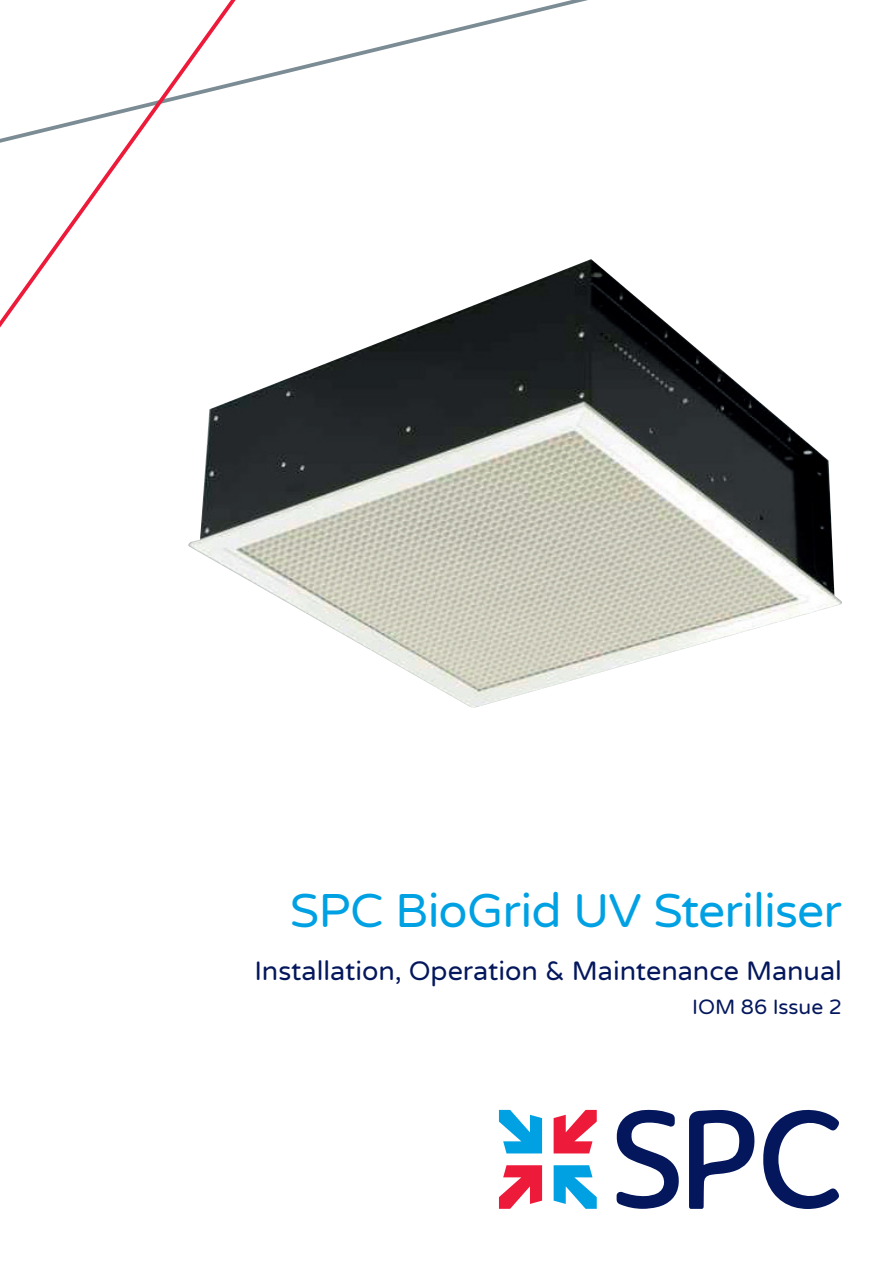
<style>
.page{position:relative;width:893px;height:1263px;background:#fff}
.page>*{position:absolute;margin:0;border:0;box-sizing:border-box;transform-origin:0 0}
.t1{font:48px "Varela Round";letter-spacing:-.02em;color:#00a1e3}
.t2{font:27px "Varela Round";color:#04175c}
.t3{font:21px "Varela Round";color:#04175c}
</style>
<div class="page">
<svg style="left:689px;top:1110px;width:66px;height:99px"></svg>
<svg style="left:616px;top:1109px;width:63px;height:100px"></svg>
<svg style="left:763px;top:1109px;width:76px;height:100px"></svg>
<svg style="left:499px;top:1110px;width:43px;height:43px"></svg>
<svg style="left:499px;top:1165px;width:43px;height:44px"></svg>
<svg style="left:554px;top:1110px;width:43px;height:43px"></svg>
<svg style="left:554px;top:1165px;width:43px;height:44px"></svg>
<svg style="left:247px;top:0;width:341px;height:83px"></svg>
<svg style="left:0;top:0;width:247px;height:328px"></svg>
<img style="left:188px;top:259px;width:654px;height:448px">
<h1 class="t1" style="left:290px;top:877px;width:553px">SPC BioGrid UV Steriliser</h1>
<p class="t2" style="left:254px;top:953px;width:589px">Installation, Operation &amp; Maintenance Manual</p>
<p class="t3" style="left:692px;top:992px;width:151px">IOM 86 Issue 2</p>
</div>
